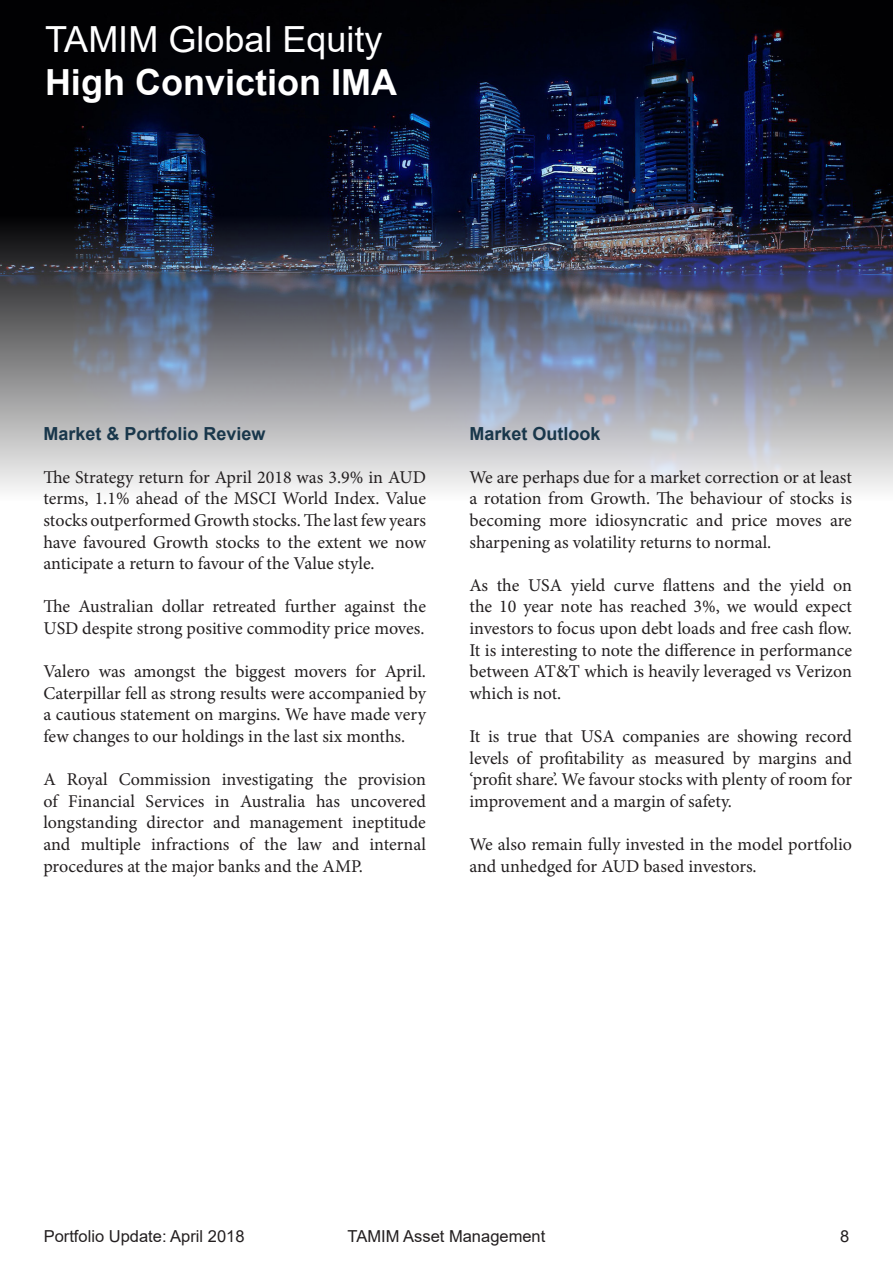
<style>
.page{position:relative;width:893px;height:1263px;background:#fff}
.page>*{position:absolute;margin:0;border:0;box-sizing:border-box;transform-origin:0 0}
.t1{font:36px "Arial";color:#fff}
.t2{font:700 36px "Arial";color:#fff}
.t3{font:18px/21.6px "Minion Pro";letter-spacing:-.005em;color:#231f20;text-align:justify}
.t4{font:700 18px "Arial";color:#19374b}
.t5{font:16.5px "Arial";color:#231f20}
</style>
<div class="page">
<img style="left:0;top:0;width:893px;height:491px">
<p class="t1" style="left:45px;top:15px;width:339px">TAMIM Global Equity</p>
<p class="t2" style="left:45px;top:57px;width:354px">High Conviction IMA</p>
<p class="t4" style="left:43px;top:421px;width:224px">Market &amp; Portfolio Review</p>
<p class="t3" style="left:43px;top:466px;width:384px">The Strategy return for April 2018 was 3.9% in AUD terms, 1.1% ahead of the MSCI World Index. Value stocks outperformed Growth stocks. The last few years</p>
<p class="t3" style="left:43px;top:531px;width:384px">have favoured Growth stocks to the extent we now anticipate a return to favour of the Value style.</p>
<p class="t3" style="left:43px;top:596px;width:384px">The Australian dollar retreated further against the<br>USD despite strong positive commodity price moves.</p>
<p class="t3" style="left:43px;top:661px;width:384px">Valero was amongst the biggest movers for April.<br>Caterpillar fell as strong results were accompanied by a cautious statement on margins. We have made very few changes to our holdings in the last six months.</p>
<p class="t3" style="left:43px;top:769px;width:384px">A Royal Commission investigating the provision of Financial Services in Australia has uncovered longstanding director and management ineptitude and multiple infractions of the law and internal procedures at the major banks and the AMP.</p>
<p class="t4" style="left:469px;top:421px;width:133px">Market Outlook</p>
<p class="t3" style="left:469px;top:466px;width:384px">We are perhaps due for a market correction or at least a rotation from Growth. The behaviour of stocks is becoming more idiosyncratic and price moves are sharpening as volatility returns to normal.</p>
<p class="t3" style="left:469px;top:574px;width:384px">As the USA yield curve flattens and the yield on the 10 year note has reached 3%, we would expect investors to focus upon debt loads and free cash flow.<br>It is interesting to note the difference in performance between AT&amp;T which is heavily leveraged vs Verizon which is not.</p>
<p class="t3" style="left:469px;top:725px;width:384px">It is true that USA companies are showing record levels of profitability as measured by margins and ‘profit share’. We favour stocks with plenty of room for improvement and a margin of safety.</p>
<p class="t3" style="left:469px;top:833px;width:384px">We also remain fully invested in the model portfolio and unhedged for AUD based investors.</p>
<p class="t5" style="left:44px;top:1225px;width:202px">Portfolio Update: April 2018</p>
<p class="t5" style="left:348px;top:1225px;width:199px">TAMIM Asset Management</p>
<p class="t5" style="left:840px;top:1225px;width:11px">8</p>
</div>
